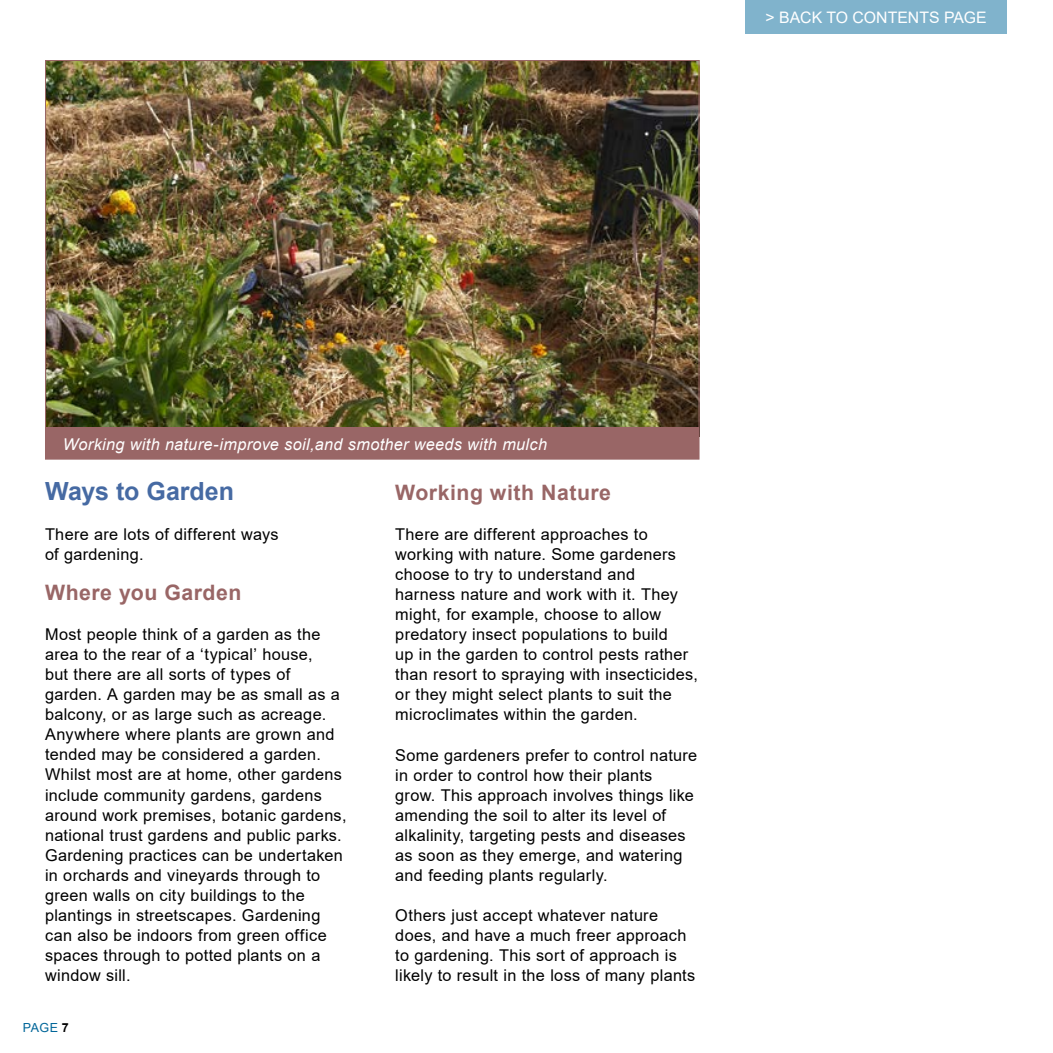
<style>
.page{position:relative;width:1053px;height:1053px;background:#fff}
.page>*{position:absolute;margin:0;border:0;box-sizing:border-box;transform-origin:0 0}
.t1{font:700 25px "Arial";letter-spacing:-.005em;color:#466aa3}
.t2{font:700 21.25px "Arial";letter-spacing:.025em;color:#966}
.t3{font:16.25px/20px "Arial";letter-spacing:.02em;color:#000}
.t4{font:italic 16.25px "Arial";letter-spacing:.02em;color:#fff}
.t5{font:15.88px "Arial";color:#fff}
.t6{font:12.5px "Arial";color:#069}
.s1{font-weight:700;color:#000}
</style>
<div class="page">
<div style="left:745px;top:0;width:261px;height:34px;background:#80b3cc"></div>
<img style="left:45px;top:60px;width:655px;height:400px">
<p class="t5" style="left:765px;top:6px;width:223px">&gt; BACK TO CONTENTS PAGE</p>
<p class="t4" style="left:63px;top:433px;width:485px">Working with nature-improve soil,and smother weeds with mulch</p>
<h1 class="t1" style="left:45px;top:474px;width:190px">Ways to Garden</h1>
<p class="t3" style="left:45px;top:524px;width:235px">There are lots of different ways of gardening.</p>
<h2 class="t2" style="left:45px;top:578px;width:198px">Where you Garden</h2>
<p class="t3" style="left:45px;top:624px;width:303px">Most people think of a garden as the area to the rear of a ‘typical’ house,<br>but there are all sorts of types of garden. A garden may be as small as a balcony, or as large such as acreage.<br>Anywhere where plants are grown and tended may be considered a garden.<br>Whilst most are at home, other gardens include community gardens, gardens around work premises, botanic gardens, national trust gardens and public parks.<br>Gardening practices can be undertaken in orchards and vineyards through to green walls on city buildings to the plantings in streetscapes. Gardening can also be indoors from green office spaces through to potted plants on a window sill.</p>
<h2 class="t2" style="left:395px;top:478px;width:217px">Working with Nature</h2>
<p class="t3" style="left:395px;top:524px;width:304px">There are different approaches to working with nature. Some gardeners choose to try to understand and harness nature and work with it. They might, for example, choose to allow predatory insect populations to build<br>up in the garden to control pests rather than resort to spraying with insecticides, or they might select plants to suit the microclimates within the garden.</p>
<p class="t3" style="left:395px;top:744px;width:303px">Some gardeners prefer to control nature in order to control how their plants<br>grow. This approach involves things like amending the soil to alter its level of alkalinity, targeting pests and diseases as soon as they emerge, and watering and feeding plants regularly.</p>
<p class="t3" style="left:395px;top:904px;width:301px">Others just accept whatever nature does, and have a much freer approach to gardening. This sort of approach is likely to result in the loss of many plants</p>
<p class="t6" style="left:23px;top:1018px;width:48px">PAGE <span class="s1">7</span></p>
</div>
